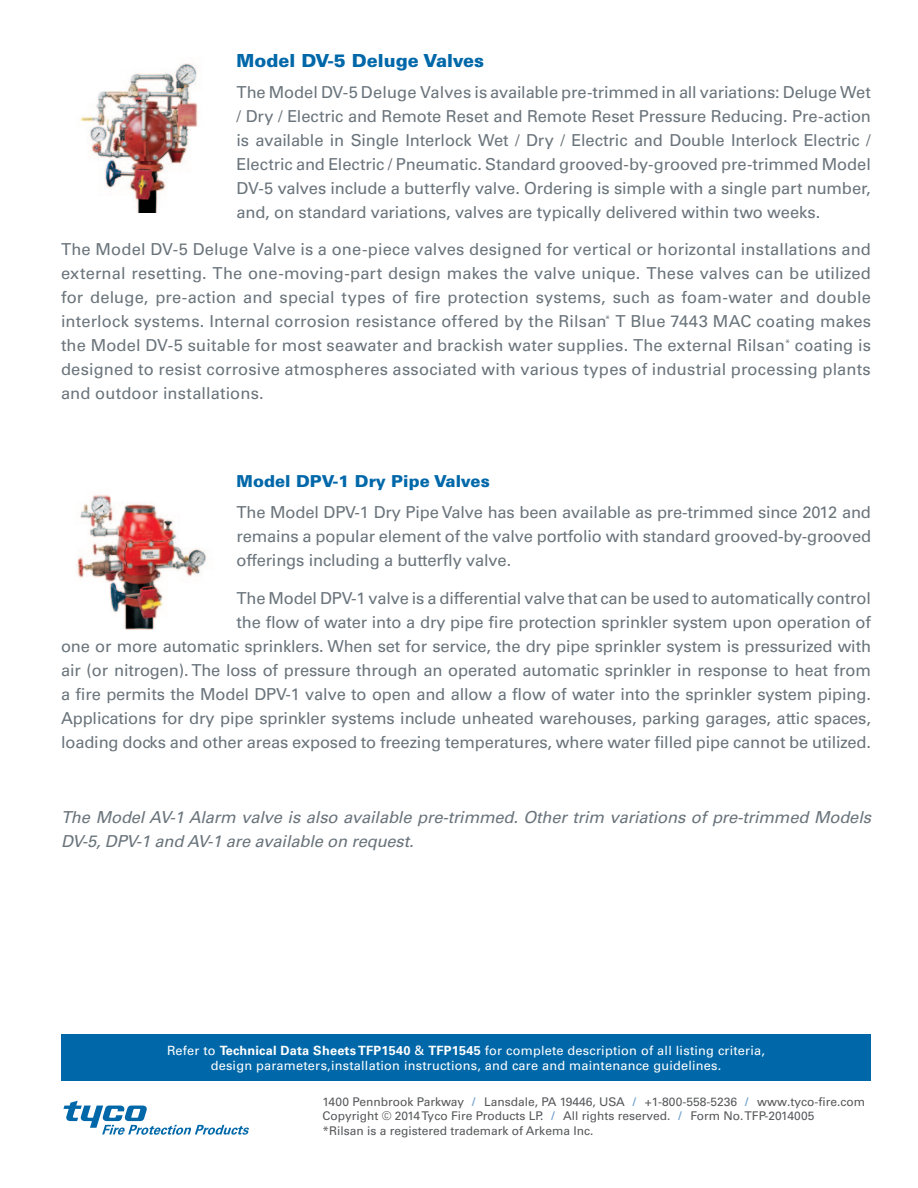
<style>
.page{position:relative;width:918px;height:1188px;background:#fff}
.page>*{position:absolute;margin:0;border:0;box-sizing:border-box;transform-origin:0 0}
.t1{font:900 18px "Univers LT Std";color:#0068a9}
.t2{font:16.5px/24px "Univers LT Std";letter-spacing:-.01em;color:#6a747b}
.t3{font:italic 16.5px/24px "Univers LT Std";letter-spacing:-.01em;color:#6a747b}
.t4{font:12.75px/15.3px "Univers LT Std";letter-spacing:.015em;color:#fff;text-align:center}
.t5{font:12px/14.4px "Univers LT Std";color:#57585a}
.s1{font-weight:900;color:#0068a9}
.s2{font-weight:700}
.s3{font-style:italic;color:#73a1ce}
</style>
<div class="page">
<div style="left:61px;top:1035px;width:810px;height:46px;background:#0068a9"></div>
<svg style="left:63px;top:1101px;width:186px;height:34px"></svg>
<img style="left:77px;top:495px;width:130px;height:135px">
<img style="left:80px;top:63px;width:118px;height:150px">
<p class="t1" style="left:237px;top:49px;width:249px">Model DV-5 Deluge Valves</p>
<p class="t2" style="left:237px;top:80px;width:636px;text-align:justify">The Model DV-5 Deluge Valves is available pre-trimmed in all variations: Deluge Wet / Dry / Electric and Remote Reset and Remote Reset Pressure Reducing. Pre-action is available in Single Interlock Wet / Dry / Electric and Double Interlock Electric / Electric and Electric / Pneumatic. Standard grooved-by-grooved pre-trimmed Model DV-5 valves include a butterfly valve. Ordering is simple with a single part number, and, on standard variations, valves are typically delivered within two weeks.</p>
<p class="t2" style="left:61px;top:238px;width:812px;text-align:justify">The Model DV-5 Deluge Valve is a one-piece valves designed for vertical or horizontal installations and external resetting. The one-moving-part design makes the valve unique. These valves can be utilized for deluge, pre-action and special types of fire protection systems, such as foam-water and double interlock systems. Internal corrosion resistance offered by the Rilsan<sup>*</sup> T Blue 7443 MAC coating makes the Model DV-5 suitable for most seawater and brackish water supplies. The external Rilsan<sup>*</sup> coating is designed to resist corrosive atmospheres associated with various types of industrial processing plants and outdoor installations.</p>
<p class="t2" style="left:237px;top:466px;width:636px;line-height:30.8px"><span class="s1">Model DPV-1 Dry Pipe Valves<br></span>The Model DPV-1 Dry Pipe Valve has been available as pre-trimmed since 2012 and</p>
<p class="t2" style="left:237px;top:524px;width:636px">remains a popular element of the valve portfolio with standard grooved-by-grooved offerings including a butterfly valve.</p>
<p class="t2" style="left:61px;top:586px;width:812px;text-align:right">The Model DPV-1 valve is a differential valve that can be used to automatically control<br>the flow of water into a dry pipe fire protection sprinkler system upon operation of<br>one or more automatic sprinklers. When set for service, the dry pipe sprinkler system is pressurized with air (or nitrogen). The loss of pressure through an operated automatic sprinkler in response to heat from a fire permits the Model DPV-1 valve to open and allow a flow of water into the sprinkler system piping.<br>Applications for dry pipe sprinkler systems include unheated warehouses, parking garages, attic spaces, loading docks and other areas exposed to freezing temperatures, where water filled pipe cannot be utilized.</p>
<p class="t3" style="left:61px;top:805px;width:811px">The Model AV-1 Alarm valve is also available pre-trimmed. Other trim variations of pre-trimmed Models<br>DV-5, DPV-1 and AV-1 are available on request.</p>
<p class="t4" style="left:167px;top:1043px;width:600px">Refer to <span class="s2">Technical Data Sheets TFP1540</span> &amp; <span class="s2">TFP1545</span> for complete description of all listing criteria, design parameters,installation instructions, and care and maintenance guidelines.</p>
<p class="t5" style="left:322px;top:1094px;width:544px">1400 Pennbrook Parkway <span class="s3">l</span> Lansdale, PA 19446, USA <span class="s3">l</span> +1-800-558-5236 <span class="s3">l</span> www.tyco-fire.com<br>Copyright © 2014 Tyco Fire Products LP. <span class="s3">l</span> All rights reserved. <span class="s3">l</span> Form No. TFP-2014005<br>*Rilsan is a registered trademark of Arkema Inc.</p>
</div>
